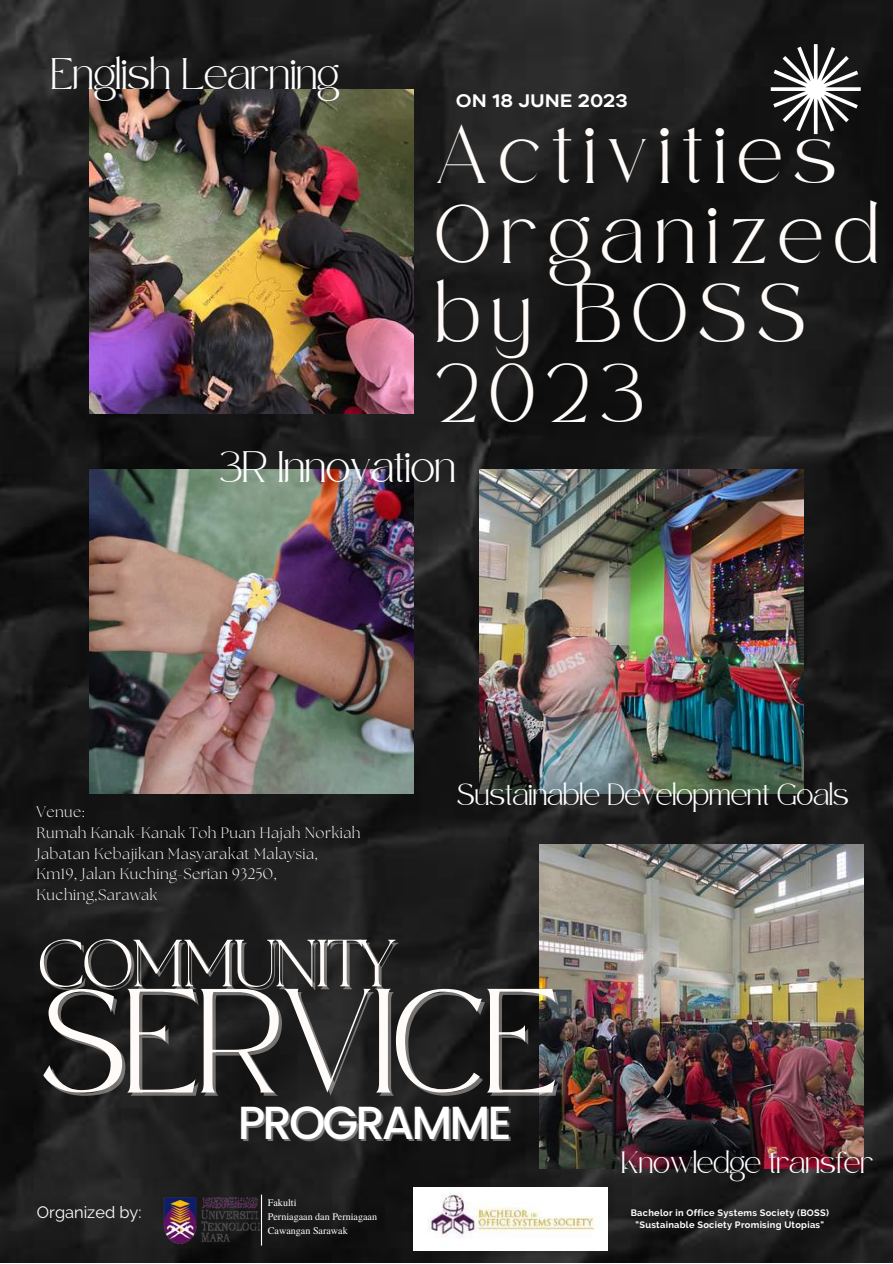
<style>
.page{position:relative;width:893px;height:1264px;background:#fff}
.page>*{position:absolute;margin:0;border:0;box-sizing:border-box;transform-origin:0 0}
.t1{font:72.3px "Safira March";color:#fffbf8}
.t2{font:300 66.45px "The Seasons";letter-spacing:-.06em;color:#fffbf8}
.t3{font:500 46.35px "Poppins";letter-spacing:-.06em;color:#fff}
.t4{font:40.95px/79.3px "Safira March";letter-spacing:.275em;color:#fffbf8}
.t5{font:21.45px "Safira March";color:#fff}
.t6{font:700 18px "TT Commons Pro Exp";letter-spacing:-.005em;color:#fff}
.t7{font:16.5px "Raleway";color:#fff}
.t8{font:300 15.15px/20.7px "The Seasons";letter-spacing:.03em;color:#fff}
.t9{font:15px "Safira March";color:#fff}
.t10{font:10.05px/13.8px "Te X Gyre Termes";color:#fff}
.t11{font:700 9.3px/12.3px "Raleway";letter-spacing:.03em;color:#fff;text-align:center}
</style>
<div class="page">
<img style="left:0;top:0;width:892px;height:1262px">
<img style="left:89px;top:89px;width:324px;height:324px">
<img style="left:539px;top:844px;width:324px;height:324px">
<img style="left:479px;top:469px;width:324px;height:324px">
<img style="left:89px;top:469px;width:324px;height:324px">
<svg style="left:770px;top:44px;width:90px;height:90px"></svg>
<img style="left:163px;top:1196px;width:98px;height:47px">
<hr style="left:261px;top:1194px;width:1px;height:51px;background:#fff">
<img style="left:413px;top:1187px;width:194px;height:63px">
<h3 class="t5" style="left:51px;top:69px;width:289px">English Learning</h3>
<p class="t6" style="left:456px;top:89px;width:173px">ON 18 JUNE 2023</p>
<h3 class="t4" style="left:436px;top:129px;width:444px">Activities<br>Organized by BOSS<br>2023</h3>
<h3 class="t5" style="left:220px;top:461px;width:237px">3R Innovation</h3>
<p class="t8" style="left:37px;top:802px;width:325px">Venue:<br>Rumah Kanak-Kanak Toh Puan Hajah Norkiah<br>Jabatan Kebajikan Masyarakat Malaysia,<br>Km19, Jalan Kuching-Serian 93250,<br>Kuching,Sarawak</p>
<p class="t9" style="left:457px;top:791px;width:393px">Sustainable Development Goals</p>
<h2 class="t2" style="left:37px;top:933px;width:360px">COMMUNITY</h2>
<h1 class="t1" style="left:41px;top:1025px;width:518px">SERVICE</h1>
<p class="t7" style="left:37px;top:1202px;width:106px">Organized by:</p>
<h3 class="t3" style="left:238px;top:1090px;width:275px">PROGRAMME</h3>
<p class="t10" style="left:268px;top:1195px;width:111px">Fakulti<br>Perniagaan dan Perniagaan<br>Cawangan Sarawak</p>
<p class="t9" style="left:621px;top:1158px;width:254px">Knowledge transfer</p>
<p class="t11" style="left:630px;top:1206px;width:200px">Bachelor in Office Systems Society (BOSS) "Sustainable Society Promising Utopias"</p>
</div>
